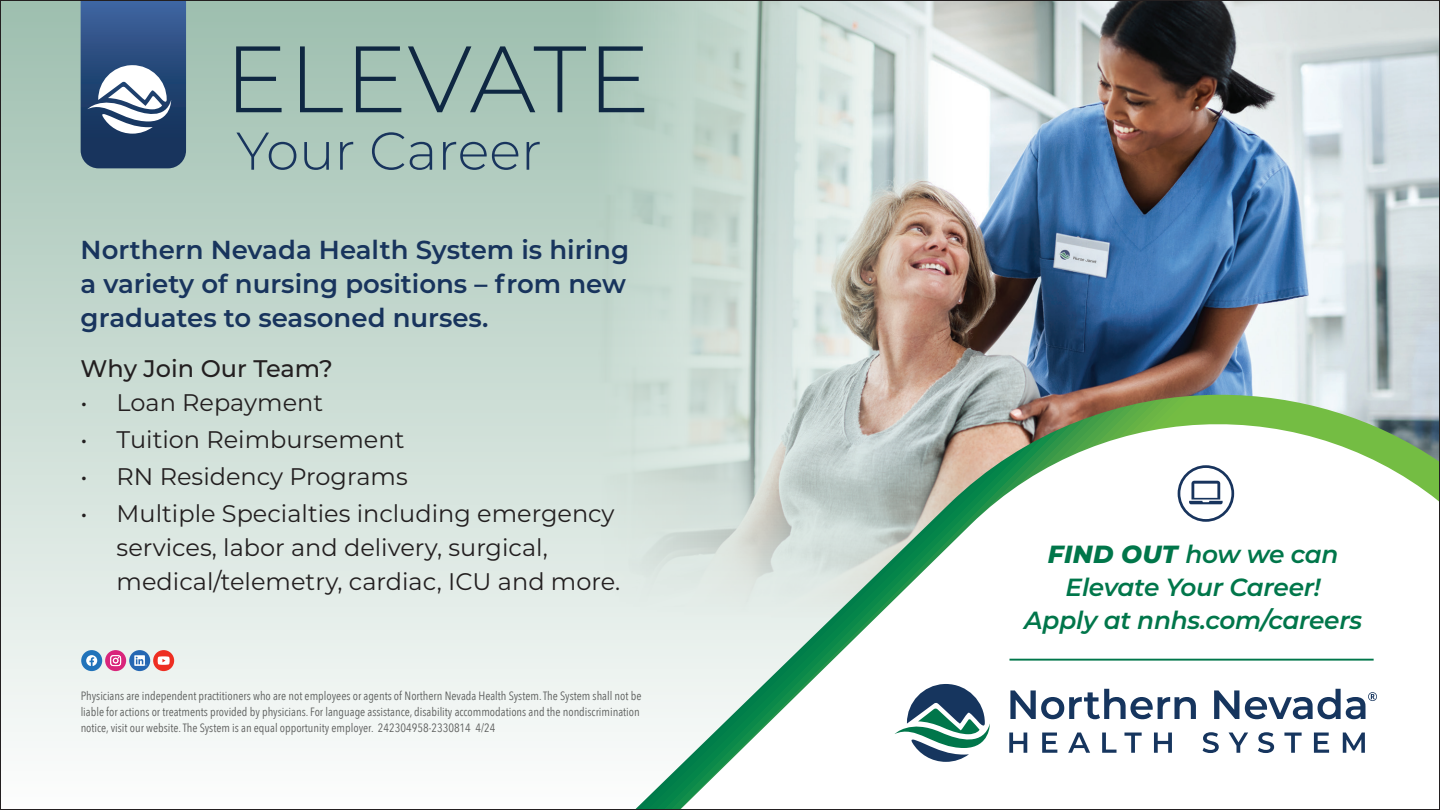
<style>
.page{position:relative;width:1440px;height:810px;background:#fff}
.page>*{position:absolute;margin:0;border:0;box-sizing:border-box;transform-origin:0 0}
.t1{font:300 53px "Montserrat";color:#18345d}
.t2{font:600 26px/34px "Montserrat";color:#18345d;text-align:justify}
.t3{font:italic 600 24.8px/33px "Montserrat";letter-spacing:-.01em;color:#00764a;text-align:center}
.t4{font:24px/34px "Montserrat";color:#231f20}
.t5{font:500 24px "Montserrat";color:#231f20}
.t6{font:12px/16px "Avenir Next Condensed";color:#383938}
.s1{font-weight:800}
</style>
<div class="page">
<div style="left:0;top:0;width:1440px;height:810px;background:linear-gradient(to bottom,#9dbeaf,#fdfdfd)"></div>
<img style="left:596px;top:2px;width:842px;height:389px">
<svg style="left:440px;top:391px;width:998px;height:417px"></svg>
<div style="left:105px;top:650px;width:21px;height:21px;background:#d9257b;border-radius:50%"></div>
<svg style="left:110px;top:655px;width:11px;height:11px"></svg>
<div style="left:81px;top:650px;width:21px;height:21px;background:#2173ba;border-radius:50%"></div>
<svg style="left:86px;top:655px;width:11px;height:11px"></svg>
<div style="left:153px;top:650px;width:21px;height:21px;background:#ee2e22;border-radius:50%"></div>
<svg style="left:158px;top:656px;width:12px;height:9px"></svg>
<div style="left:129px;top:650px;width:21px;height:21px;background:#2567b3;border-radius:50%"></div>
<svg style="left:134px;top:655px;width:13px;height:11px"></svg>
<hr style="left:1009px;top:659px;width:365px;height:2px;background:#00764a">
<svg style="left:895px;top:684px;width:95px;height:78px"></svg>
<svg style="left:1009px;top:733px;width:18px;height:20px"></svg>
<svg style="left:1042px;top:733px;width:15px;height:20px"></svg>
<svg style="left:1068px;top:733px;width:22px;height:20px"></svg>
<svg style="left:1102px;top:733px;width:15px;height:20px"></svg>
<svg style="left:1124px;top:733px;width:18px;height:20px"></svg>
<svg style="left:1154px;top:733px;width:18px;height:20px"></svg>
<svg style="left:1203px;top:732px;width:16px;height:21px"></svg>
<svg style="left:1229px;top:733px;width:19px;height:20px"></svg>
<svg style="left:1258px;top:732px;width:16px;height:21px"></svg>
<svg style="left:1284px;top:733px;width:18px;height:20px"></svg>
<svg style="left:1314px;top:733px;width:15px;height:20px"></svg>
<svg style="left:1343px;top:733px;width:22px;height:20px"></svg>
<svg style="left:1010px;top:689px;width:186px;height:30px"></svg>
<svg style="left:1214px;top:690px;width:25px;height:29px"></svg>
<svg style="left:1245px;top:689px;width:132px;height:30px"></svg>
<svg style="left:1189px;top:481px;width:34px;height:23px"></svg>
<div style="left:1178px;top:465px;width:56px;height:57px;border:3px solid #18345d;border-radius:50%"></div>
<svg style="left:81px;top:2px;width:105px;height:166px;background:#48648c"></svg>
<svg style="left:236px;top:46px;width:408px;height:66px;background:#8aa6a0"></svg>
<h1 class="t1" style="left:236px;top:115px;width:307px">Your Career</h1>
<h2 class="t2" style="left:81px;top:232px;width:550px">Northern Nevada Health System is hiring a variety of nursing positions – from new graduates to seasoned nurses.</h2>
<h3 class="t5" style="left:81px;top:352px;width:254px">Why Join Our Team?</h3>
<h3 class="t4" style="left:81px;top:385px;width:244px">• Loan Repayment</h3>
<h3 class="t4" style="left:81px;top:422px;width:325px">• Tuition Reimbursement</h3>
<h3 class="t4" style="left:81px;top:459px;width:329px">• RN Residency Programs</h3>
<h3 class="t4" style="left:117px;top:496px;width:505px;text-indent:-36px">• Multiple Specialties including emergency services, labor and delivery, surgical, medical/telemetry, cardiac, ICU and more.</h3>
<p class="t6" style="left:81px;top:687px;width:562px">Physicians are independent practitioners who are not employees or agents of Northern Nevada Health System. The System shall not be liable for actions or treatments provided by physicians. For language assistance, disability accommodations and the nondiscrimination notice, visit our website. The System is an equal opportunity employer. 242304958-2330814 4/24</p>
<h3 class="t3" style="left:1024px;top:537px;width:339px"><span class="s1">FIND OUT</span> how we can<br>Elevate Your Career!<br>Apply at nnhs.com/careers</h3>
</div>
